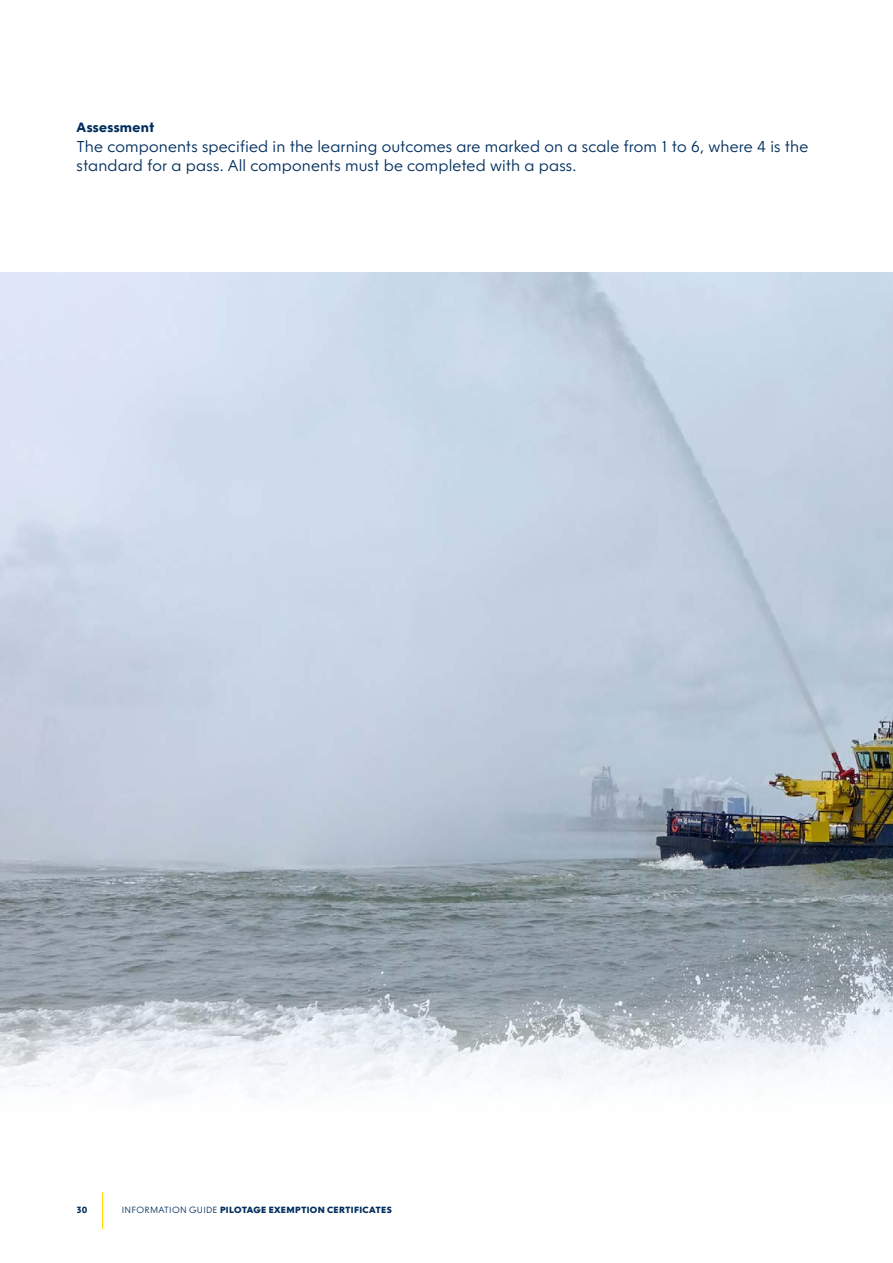
<style>
.page{position:relative;width:893px;height:1263px;background:#fff}
.page>*{position:absolute;margin:0;border:0;box-sizing:border-box;transform-origin:0 0}
.t1{font:300 15.75px/19.5px "NLRTM";letter-spacing:.005em;color:#002e5d}
.t2{font:700 13.5px "NLRTM";letter-spacing:.02em;color:#002e5d}
.t3{font:800 9px "NLRTM";letter-spacing:.025em;color:#002e5d}
.t4{font:700 9px "NLRTM";color:#002e5d}
.s1{font-weight:300}
</style>
<div class="page">
<hr style="left:102px;top:1193px;width:1px;height:36px;background:#ffe100">
<img style="left:0;top:272px;width:893px;height:822px">
<p class="t2" style="left:77px;top:119px;width:79px">Assessment</p>
<p class="t1" style="left:77px;top:136px;width:733px">The components specified in the learning outcomes are marked on a scale from 1 to 6, where 4 is the standard for a pass. All components must be completed with a pass.</p>
<p class="t4" style="left:77px;top:1204px;width:12px">30</p>
<p class="t3" style="left:122px;top:1204px;width:271px"><span class="s1">INFORMATION GUIDE</span> PILOTAGE EXEMPTION CERTIFICATES</p>
</div>
